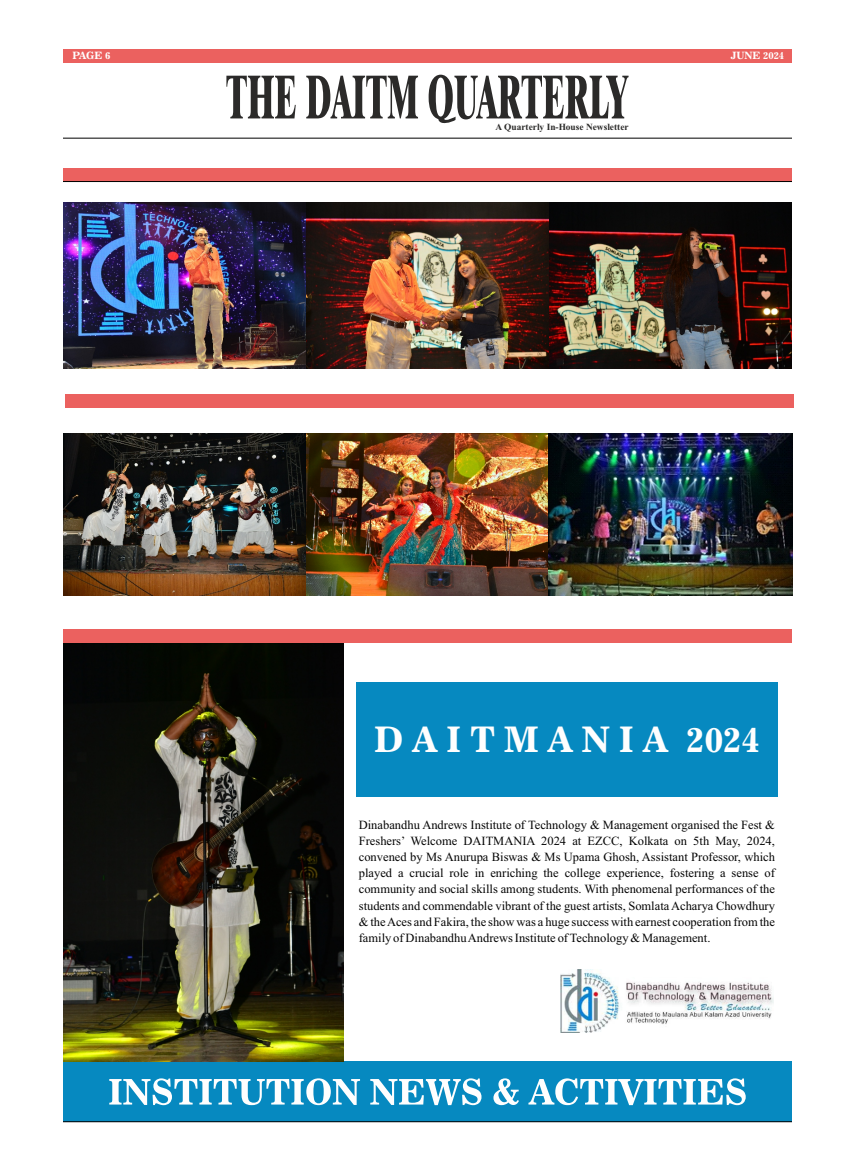
<style>
.page{position:relative;width:855px;height:1170px;background:#fff}
.page>*{position:absolute;margin:0;border:0;box-sizing:border-box;transform-origin:0 0}
.t1{font:34.88px "News 706 BT Bold C";color:#fefefe}
.t2{font:12.5px/16.1px "Times New Roman";color:#050505;text-align:justify}
.t3{font:10px "News 706 BT Bold C";color:#fefefe}
.t4{font:700 9.38px "Times New Roman";color:#2b2a29}
</style>
<div class="page">
<div style="left:63px;top:168px;width:729px;height:14px;background:#eb615f"></div>
<div style="left:356px;top:682px;width:421px;height:115px;background:#0689c0"></div>
<div style="left:65px;top:394px;width:729px;height:13px;background:#eb615f"></div>
<div style="left:63px;top:1061px;width:729px;height:61px;background:#0689c0"></div>
<svg style="left:109px;top:1078px;width:637px;height:27px"></svg>
<img style="left:63px;top:643px;width:280px;height:418px">
<img style="left:63px;top:434px;width:729px;height:161px">
<img style="left:63px;top:202px;width:729px;height:166px">
<div style="left:63px;top:630px;width:729px;height:13px;background:#eb615f"></div>
<img style="left:560px;top:969px;width:213px;height:63px">
<hr style="left:63px;top:181px;width:729px;height:1px;background:#000">
<div style="left:63px;top:49px;width:729px;height:13px;background:#eb615f"></div>
<svg style="left:226px;top:75px;width:403px;height:49px"></svg>
<hr style="left:63px;top:138px;width:729px;height:1px;background:#000">
<hr style="left:63px;top:1121px;width:729px;height:1px;background:#000">
<p class="t3" style="left:72px;top:52px;width:39px">PAGE 6</p>
<p class="t4" style="left:496px;top:124px;width:135px">A Quarterly In-House Newsletter</p>
<p class="t3" style="left:731px;top:52px;width:55px">JUNE 2024</p>
<h1 class="t1" style="left:374px;top:725px;width:387px">D A I T M A N I A 2024</h1>
<p class="t2" style="left:359px;top:818px;width:418px">Dinabandhu Andrews Institute of Technology &amp; Management organised the Fest &amp; Freshers’ Welcome DAITMANIA 2024 at EZCC, Kolkata on 5th May, 2024, convened by Ms Anurupa Biswas &amp; Ms Upama Ghosh, Assistant Professor, which played a crucial role in enriching the college experience, fostering a sense of community and social skills among students. With phenomenal performances of the students and commendable vibrant of the guest artists, Somlata Acharya Chowdhury &amp; the Aces and Fakira, the show was a huge success with earnest cooperation from the family of Dinabandhu Andrews Institute of Technology &amp; Management.</p>
</div>
